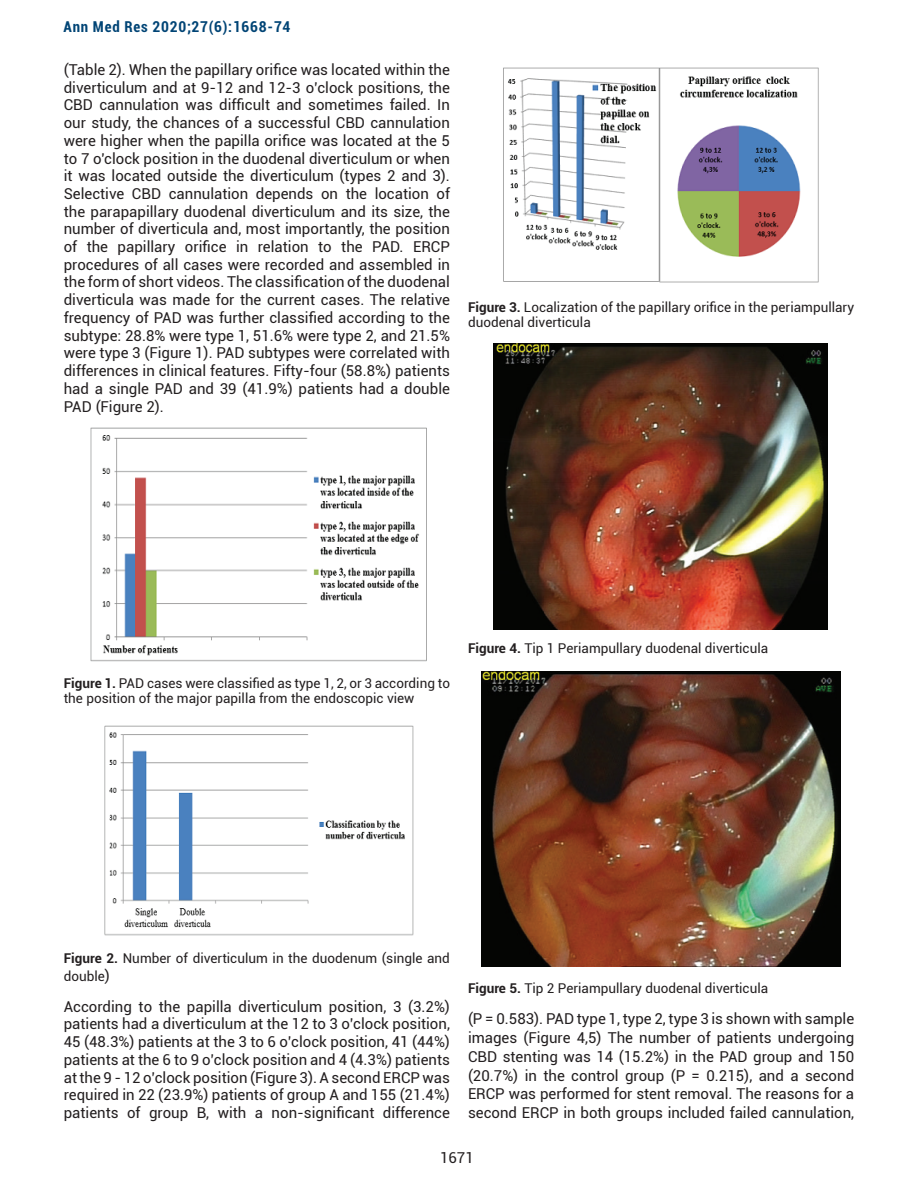
<style>
.page{position:relative;width:918px;height:1188px;background:#fff}
.page>*{position:absolute;margin:0;border:0;box-sizing:border-box;transform-origin:0 0}
.t1{font:15px/17.7px "Roboto";color:#231f20;text-align:justify}
.t2{font:700 condensed 15px "Roboto";letter-spacing:.05em;color:#004475}
.t3{font:13.5px/15px "Roboto";color:#231f20}
.s1{font-weight:700}
.s2{font-size:15px}
</style>
<div class="page">
<img style="left:90px;top:428px;width:337px;height:234px">
<img style="left:104px;top:725px;width:310px;height:211px">
<img style="left:503px;top:67px;width:316px;height:216px">
<img style="left:481px;top:672px;width:359px;height:294px">
<img style="left:494px;top:344px;width:334px;height:285px">
<p class="t2" style="left:64px;top:16px;width:228px">Ann Med Res 2020;27(6):1668-74</p>
<p class="t1" style="left:64px;top:60px;width:388px">(Table 2). When the papillary orifice was located within the diverticulum and at 9-12 and 12-3 o’clock positions, the CBD cannulation was difficult and sometimes failed. In our study, the chances of a successful CBD cannulation were higher when the papilla orifice was located at the 5 to 7 o'clock position in the duodenal diverticulum or when it was located outside the diverticulum (types 2 and 3).<br>Selective CBD cannulation depends on the location of the parapapillary duodenal diverticulum and its size, the number of diverticula and, most importantly, the position of the papillary orifice in relation to the PAD. ERCP procedures of all cases were recorded and assembled in the form of short videos. The classification of the duodenal diverticula was made for the current cases. The relative frequency of PAD was further classified according to the subtype: 28.8% were type 1, 51.6% were type 2, and 21.5% were type 3 (Figure 1). PAD subtypes were correlated with differences in clinical features. Fifty-four (58.8%) patients had a single PAD and 39 (41.9%) patients had a double PAD (Figure 2).</p>
<p class="t3" style="left:468px;top:299px;width:388px"><span class="s1">Figure 3.</span> Localization of the papillary orifice in the periampullary duodenal diverticula</p>
<p class="t3" style="left:64px;top:675px;width:388px"><span class="s1">Figure 1.</span> PAD cases were classified as type 1, 2, or 3 according to the position of the major papilla from the endoscopic view</p>
<p class="t3" style="left:468px;top:640px;width:302px"><span class="s1">Figure 4.</span> Tip 1 Periampullary duodenal diverticula</p>
<p class="t3" style="left:64px;top:949px;width:388px;line-height:17.9px"><span class="s1">Figure 2.</span> Number of diverticulum in the duodenum (single and double<span class="s2">)</span></p>
<p class="t1" style="left:64px;top:997px;width:388px">According to the papilla diverticulum position, 3 (3.2%) patients had a diverticulum at the 12 to 3 o’clock position, 45 (48.3%) patients at the 3 to 6 o’clock position, 41 (44%) patients at the 6 to 9 o’clock position and 4 (4.3%) patients at the 9 - 12 o’clock position (Figure 3). A second ERCP was required in 22 (23.9%) patients of group A and 155 (21.4%) patients of group B, with a non-significant difference</p>
<p class="t3" style="left:468px;top:980px;width:302px"><span class="s1">Figure 5.</span> Tip 2 Periampullary duodenal diverticula</p>
<p class="t1" style="left:468px;top:1009px;width:388px;line-height:18.8px">(P = 0.583). PAD type 1, type 2, type 3 is shown with sample images (Figure 4,5) The number of patients undergoing CBD stenting was 14 (15.2%) in the PAD group and 150 (20.7%) in the control group (P = 0.215), and a second ERCP was performed for stent removal. The reasons for a second ERCP in both groups included failed cannulation,</p>
<p class="t1" style="left:440px;top:1148px;width:35px">1671</p>
</div>
